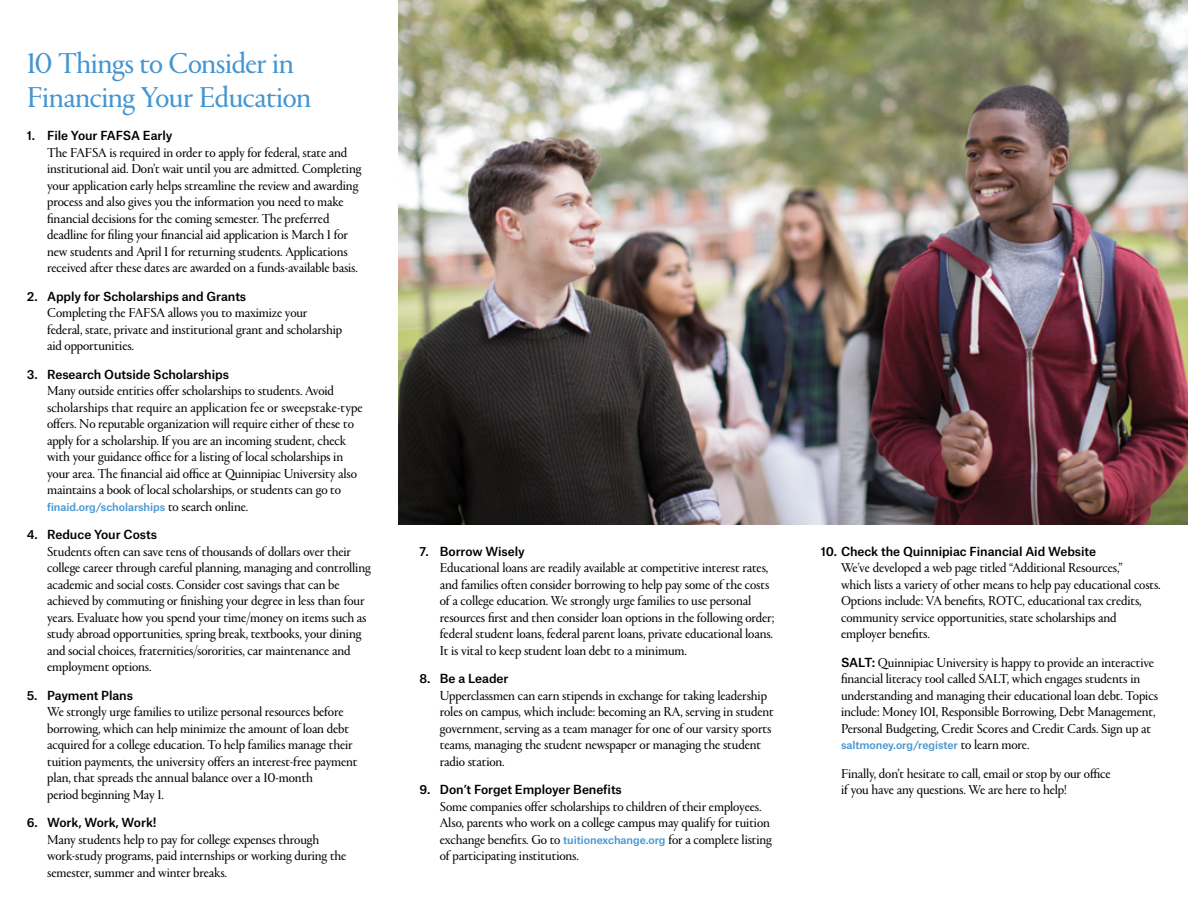
<style>
.page{position:relative;width:1188px;height:918px;background:#fff}
.page>*{position:absolute;margin:0;border:0;box-sizing:border-box;transform-origin:0 0}
.t1{font:30px/34.5px "Portrait Q";letter-spacing:-.02em;color:#4495d1}
.text{font:13.5px/16.5px "Portrait Q";letter-spacing:-.01em;color:#000}
.bullet{font:500 12px "Atlas Grotesk";letter-spacing:-.005em;color:#000}
.text-2{font:500 10.5px "Atlas Grotesk";letter-spacing:-.005em;color:#4495d1}
.s1{font-family:"Portrait Q";font-weight:400;font-size:13.5px;color:#000}
.s2{font-family:"Atlas Grotesk";font-weight:500;font-size:10.5px;color:#4495d1}
.s3{font-family:"Atlas Grotesk";font-weight:500;font-size:12px}
</style>
<div class="page">
<img style="left:398px;top:0;width:790px;height:525px">
<p class="t1" style="left:27px;top:45px;width:286px">10 Things to Consider in<br>Financing Your Education</p>
<p class="bullet" style="left:27px;top:126px;width:147px">1. File Your FAFSA Early</p>
<p class="text" style="left:47px;top:144px;width:316px">The FAFSA is required in order to apply for federal, state and institutional aid. Don’t wait until you are admitted. Completing your application early helps streamline the review and awarding process and also gives you the information you need to make financial decisions for the coming semester. The preferred deadline for filing your financial aid application is March 1 for new students and April 1 for returning students. Applications received after these dates are awarded on a funds-available basis.</p>
<p class="bullet" style="left:27px;top:286px;width:221px">2. Apply for Scholarships and Grants</p>
<p class="text" style="left:47px;top:304px;width:297px">Completing the FAFSA allows you to maximize your federal, state, private and institutional grant and scholarship aid opportunities.</p>
<p class="bullet" style="left:27px;top:364px;width:204px">3. Research Outside Scholarships</p>
<p class="text" style="left:47px;top:382px;width:317px">Many outside entities offer scholarships to students. Avoid scholarships that require an application fee or sweepstake-type offers. No reputable organization will require either of these to apply for a scholarship. If you are an incoming student, check with your guidance office for a listing of local scholarships in your area. The financial aid office at Quinnipiac University also maintains a book of local scholarships, or students can go to</p>
<p class="text-2" style="left:47px;top:498px;width:203px">finaid.org/scholarships <span class="s1">to search online.</span></p>
<p class="bullet" style="left:27px;top:525px;width:132px">4. Reduce Your Costs</p>
<p class="text" style="left:47px;top:543px;width:325px">Students often can save tens of thousands of dollars over their college career through careful planning, managing and controlling academic and social costs. Consider cost savings that can be achieved by commuting or finishing your degree in less than four years. Evaluate how you spend your time/money on items such as study abroad opportunities, spring break, textbooks, your dining and social choices, fraternities/sororities, car maintenance and employment options.</p>
<p class="bullet" style="left:27px;top:685px;width:108px">5. Payment Plans</p>
<p class="text" style="left:47px;top:703px;width:312px">We strongly urge families to utilize personal resources before borrowing, which can help minimize the amount of loan debt acquired for a college education. To help families manage their tuition payments, the university offers an interest-free payment plan, that spreads the annual balance over a 10-month<br>period beginning May 1.</p>
<p class="bullet" style="left:27px;top:813px;width:131px">6. Work, Work, Work!</p>
<p class="text" style="left:47px;top:831px;width:301px">Many students help to pay for college expenses through work-study programs, paid internships or working during the semester, summer and winter breaks.</p>
<p class="bullet" style="left:420px;top:541px;width:107px">7. Borrow Wisely</p>
<p class="text" style="left:440px;top:559px;width:336px">Educational loans are readily available at competitive interest rates, and families often consider borrowing to help pay some of the costs of a college education. We strongly urge families to use personal resources first and then consider loan options in the following order; federal student loans, federal parent loans, private educational loans.<br>It is vital to keep student loan debt to a minimum.</p>
<p class="bullet" style="left:420px;top:669px;width:90px">8. Be a Leader</p>
<p class="text" style="left:440px;top:687px;width:336px">Upperclassmen can earn stipends in exchange for taking leadership roles on campus, which include: becoming an RA, serving in student government, serving as a team manager for one of our varsity sports teams, managing the student newspaper or managing the student radio station.</p>
<p class="bullet" style="left:420px;top:780px;width:204px">9. Don’t Forget Employer Benefits</p>
<p class="text" style="left:440px;top:798px;width:334px">Some companies offer scholarships to children of their employees.<br>Also, parents who work on a college campus may qualify for tuition exchange benefits. Go to <span class="s2">tuitionexchange.org</span> for a complete listing of participating institutions.</p>
<p class="bullet" style="left:821px;top:541px;width:277px">10. Check the Quinnipiac Financial Aid Website</p>
<p class="text" style="left:841px;top:559px;width:321px">We’ve developed a web page titled “Additional Resources,”<br>which lists a variety of other means to help pay educational costs.<br>Options include: VA benefits, ROTC, educational tax credits, community service opportunities, state scholarships and employer benefits.</p>
<p class="text" style="left:841px;top:654px;width:319px"><span class="s3">SALT:</span> Quinnipiac University is happy to provide an interactive financial literacy tool called SALT, which engages students in understanding and managing their educational loan debt. Topics include: Money 101, Responsible Borrowing, Debt Management, Personal Budgeting, Credit Scores and Credit Cards. Sign up at</p>
<p class="text-2" style="left:841px;top:737px;width:190px">saltmoney.org/register <span class="s1">to learn more.</span></p>
<p class="text" style="left:841px;top:765px;width:271px">Finally, don’t hesitate to call, email or stop by our office if you have any questions. We are here to help!</p>
</div>
